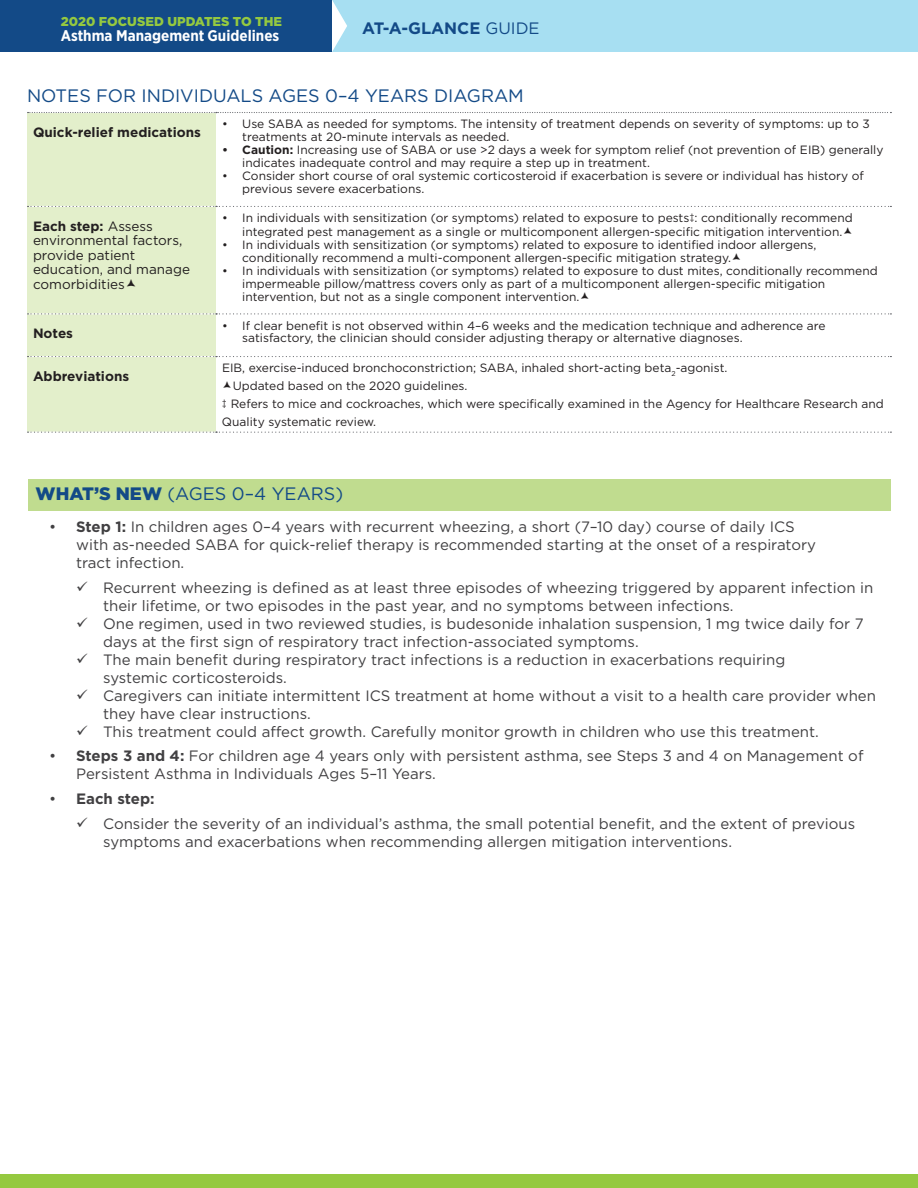
<style>
.page{position:relative;width:918px;height:1188px;background:#fff}
.page>*{position:absolute;margin:0;border:0;box-sizing:border-box;transform-origin:0 0}
.t1{font:18px "Gotham";color:#134a87}
.t2{font:700 16.5px "Gotham";color:#134a87}
.t3{font:700 15.45px "Gotham Narrow";color:#fff}
.t4{font:15px/18px "Gotham";color:#414042}
.t5{font:700 15px "Gotham";color:#414042}
.t6{font:13.5px/14.5px "Gotham";color:#231f20}
.t7{font:700 13.5px "Gotham";color:#231f20}
.t8{font:900 12.9px "Gotham";color:#95c940}
.t9{font:12px/12.9px "Gotham";color:#231f20}
.s1{font-weight:400}
.s2{font-weight:700}
.s3{font-weight:900}
</style>
<div class="page">
<div style="left:0;top:1174px;width:918px;height:14px;background:#95c940"></div>
<div style="left:204px;top:0;width:714px;height:52px;background:#a7dff2"></div>
<svg style="left:332px;top:0;width:15px;height:52px"></svg>
<div style="left:0;top:0;width:332px;height:52px;background:#134a87"></div>
<div style="left:27px;top:113px;width:189px;height:319px;background:#e3efcb"></div>
<svg style="left:28px;top:112px;width:863px;height:1px"></svg>
<svg style="left:28px;top:206px;width:863px;height:1px"></svg>
<svg style="left:28px;top:313px;width:863px;height:1px"></svg>
<svg style="left:28px;top:356px;width:863px;height:1px"></svg>
<svg style="left:28px;top:432px;width:863px;height:1px"></svg>
<div style="left:29px;top:479px;width:862px;height:32px;background:#c0dc8f"></div>
<svg style="left:127px;top:279px;width:8px;height:8px"></svg>
<p class="t8" style="left:61px;top:12px;width:223px">2020 FOCUSED UPDATES TO THE</p>
<p class="t3" style="left:61px;top:26px;width:220px">Asthma Management Guidelines</p>
<h2 class="t2" style="left:362px;top:17px;width:179px">AT-A-GLANCE <span class="s1">GUIDE</span></h2>
<h2 class="t1" style="left:27px;top:84px;width:498px">NOTES FOR INDIVIDUALS AGES 0–4 YEARS DIAGRAM</h2>
<p class="t7" style="left:33px;top:123px;width:170px">Quick-relief medications</p>
<p class="t9" style="left:242px;top:117px;width:629px;text-indent:-20px">• Use SABA as needed for symptoms. The intensity of treatment depends on severity of symptoms: up to 3 treatments at 20-minute intervals as needed.</p>
<p class="t9" style="left:242px;top:143px;width:643px;text-indent:-20px"><span class="s2">• Caution:</span> Increasing use of SABA or use &gt;2 days a week for symptom relief (not prevention of EIB) generally indicates inadequate control and may require a step up in treatment.</p>
<p class="t9" style="left:242px;top:169px;width:623px;text-indent:-20px">• Consider short course of oral systemic corticosteroid if exacerbation is severe or individual has history of previous severe exacerbations.</p>
<p class="t6" style="left:33px;top:218px;width:159px"><span class="s2">Each step:</span> Assess environmental factors, provide patient education, and manage comorbidities</p>
<p class="t9" style="left:242px;top:211px;width:612px;line-height:13.5px;text-indent:-20px">• In individuals with sensitization (or symptoms) related to exposure to pests‡: conditionally recommend integrated pest management as a single or multicomponent allergen-specific mitigation intervention.</p>
<p class="t9" style="left:242px;top:237px;width:576px;line-height:13.5px;text-indent:-20px">• In individuals with sensitization (or symptoms) related to exposure to identified indoor allergens, conditionally recommend a multi-component allergen-specific mitigation strategy.</p>
<p class="t9" style="left:242px;top:264px;width:637px;text-indent:-20px">• In individuals with sensitization (or symptoms) related to exposure to dust mites, conditionally recommend impermeable pillow/mattress covers only as part of a multicomponent allergen-specific mitigation intervention, but not as a single component intervention.</p>
<p class="t7" style="left:33px;top:324px;width:42px">Notes</p>
<p class="t9" style="left:242px;top:319px;width:585px;text-indent:-20px">• If clear benefit is not observed within 4–6 weeks and the medication technique and adherence are satisfactory, the clinician should consider adjusting therapy or alternative diagnoses.</p>
<p class="t7" style="left:33px;top:367px;width:98px">Abbreviations</p>
<p class="t9" style="left:222px;top:361px;width:507px">EIB, exercise-induced bronchoconstriction; SABA, inhaled short-acting beta<sub>2</sub>-agonist.</p>
<p class="t9" style="left:222px;top:377px;width:663px;line-height:18px;text-indent:11px">Updated based on the 2020 guidelines.<br>‡ Refers to mice and cockroaches, which were specifically examined in the Agency for Healthcare Research and<br>Quality systematic review.</p>
<h2 class="t1" style="left:36px;top:483px;width:309px"><span class="s3">WHAT’S NEW</span> (AGES 0–4 YEARS)</h2>
<p class="t4" style="left:76px;top:517px;width:741px;text-indent:-27px">• <span class="s2">Step 1:</span> In children ages 0–4 years with recurrent wheezing, a short (7–10 day) course of daily ICS with as-needed SABA for quick-relief therapy is recommended starting at the onset of a respiratory tract infection.</p>
<p class="t4" style="left:103px;top:578px;width:772px">Recurrent wheezing is defined as at least three episodes of wheezing triggered by apparent infection in their lifetime, or two episodes in the past year, and no symptoms between infections.</p>
<p class="t4" style="left:103px;top:614px;width:762px">One regimen, used in two reviewed studies, is budesonide inhalation suspension, 1 mg twice daily for 7 days at the first sign of respiratory tract infection-associated symptoms.</p>
<p class="t4" style="left:103px;top:650px;width:684px">The main benefit during respiratory tract infections is a reduction in exacerbations requiring systemic corticosteroids.</p>
<p class="t4" style="left:103px;top:686px;width:774px">Caregivers can initiate intermittent ICS treatment at home without a visit to a health care provider when they have clear instructions.</p>
<p class="t4" style="left:103px;top:722px;width:717px">This treatment could affect growth. Carefully monitor growth in children who use this treatment.</p>
<p class="t4" style="left:76px;top:747px;width:789px;text-indent:-27px">• <span class="s2">Steps 3 and 4:</span> For children age 4 years only with persistent asthma, see Steps 3 and 4 on Management of<br>Persistent Asthma in Individuals Ages 5–11 Years.</p>
<p class="t5" style="left:49px;top:789px;width:107px"><span class="s1">•</span> Each step:</p>
<p class="t4" style="left:103px;top:814px;width:754px">Consider the severity of an individual’s asthma, the small potential benefit, and the extent of previous symptoms and exacerbations when recommending allergen mitigation interventions.</p>
</div>
